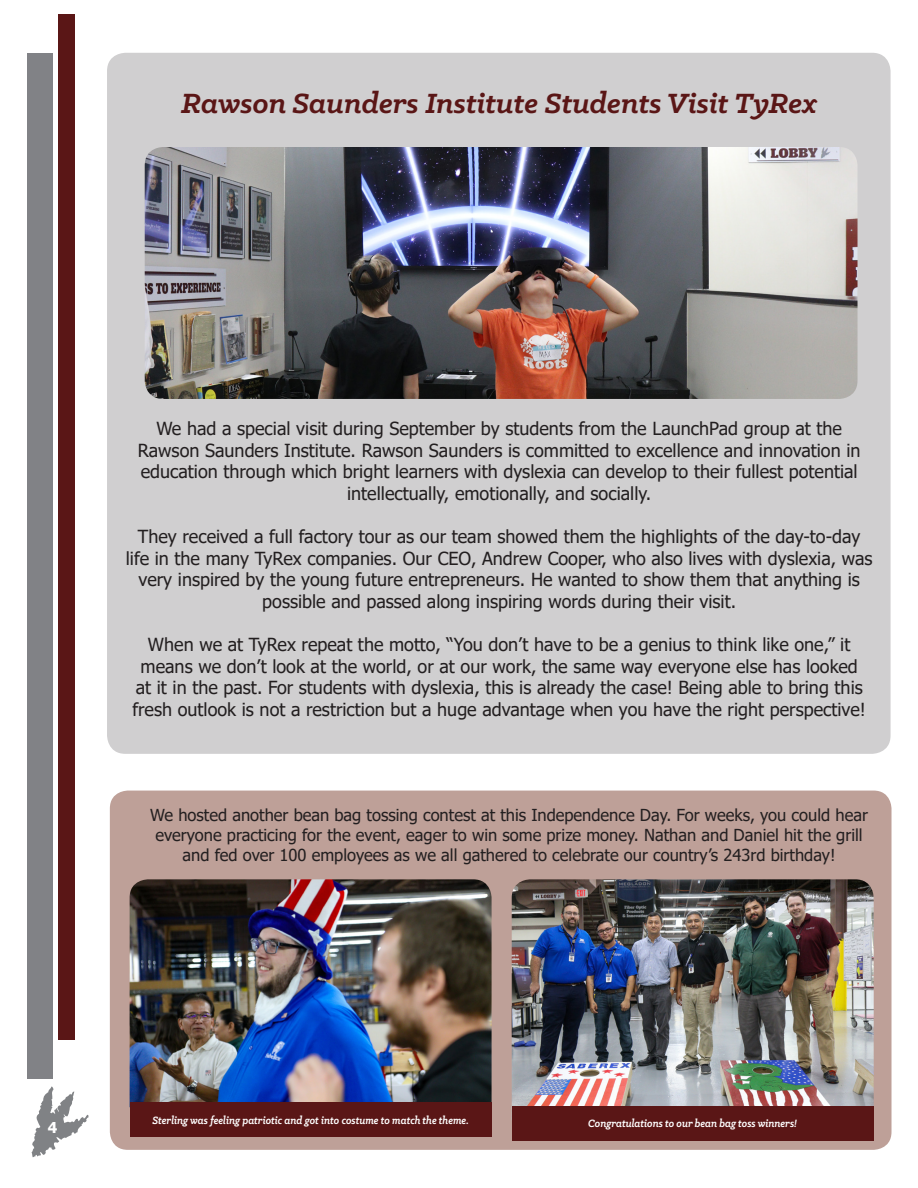
<style>
.page{position:relative;width:918px;height:1188px;background:#fff}
.page>*{position:absolute;margin:0;border:0;box-sizing:border-box;transform-origin:0 0}
.t1{font:italic 700 31.5px "Klinic Slab";color:#5a1616}
.t2{font:18px/21.6px "Tahoma";color:#231f20;text-align:center}
.t3{font:16.5px/19.8px "Tahoma";color:#231f20;text-align:center}
.t4{font:700 15px "Tahoma";color:#fff}
.t5{font:italic 700 12px "Klinic Slab";color:#fff;scale:.9 1}
</style>
<div class="page">
<div style="left:110px;top:791px;width:782px;height:359px;background:#bea098;border-radius:18px"></div>
<div style="left:107px;top:53px;width:784px;height:701px;background:#d0cfd0;border-radius:18px"></div>
<div style="left:27px;top:53px;width:25px;height:1026px;background:#818286"></div>
<div style="left:58px;top:14px;width:17px;height:1026px;background:#5a1616"></div>
<svg style="left:32px;top:1087px;width:56px;height:70px"></svg>
<img style="left:145px;top:147px;width:713px;height:252px">
<img style="left:512px;top:879px;width:362px;height:227px">
<div style="left:512px;top:1106px;width:362px;height:35px;background:#5a1616"></div>
<img style="left:130px;top:879px;width:362px;height:224px">
<div style="left:130px;top:1103px;width:362px;height:34px;background:#5a1616"></div>
<p class="t1" style="left:181px;top:83px;width:638px">Rawson Saunders Institute Students Visit TyRex</p>
<p class="t2" style="left:138px;top:419px;width:724px">We had a special visit during September by students from the LaunchPad group at the Rawson Saunders Institute. Rawson Saunders is committed to excellence and innovation in education through which bright learners with dyslexia can develop to their fullest potential intellectually, emotionally, and socially.</p>
<p class="t2" style="left:126px;top:527px;width:748px">They received a full factory tour as our team showed them the highlights of the day-to-day life in the many TyRex companies. Our CEO, Andrew Cooper, who also lives with dyslexia, was very inspired by the young future entrepreneurs. He wanted to show them that anything is possible and passed along inspiring words during their visit.</p>
<p class="t2" style="left:133px;top:635px;width:735px">When we at TyRex repeat the motto, “You don’t have to be a genius to think like one,” it means we don’t look at the world, or at our work, the same way everyone else has looked at it in the past. For students with dyslexia, this is already the case! Being able to bring this fresh outlook is not a restriction but a huge advantage when you have the right perspective!</p>
<p class="t3" style="left:150px;top:807px;width:719px">We hosted another bean bag tossing contest at this Independence Day. For weeks, you could hear everyone practicing for the event, eager to win some prize money. Nathan and Daniel hit the grill and fed over 100 employees as we all gathered to celebrate our country’s 243rd birthday!</p>
<p class="t4" style="left:48px;top:1117px;width:11px">4</p>
<p class="t5" style="left:152px;top:1113px;width:353px">Sterling was feeling patriotic and got into costume to match the theme.</p>
<p class="t5" style="left:588px;top:1115px;width:234px">Congratulations to our bean bag toss winners!</p>
</div>
